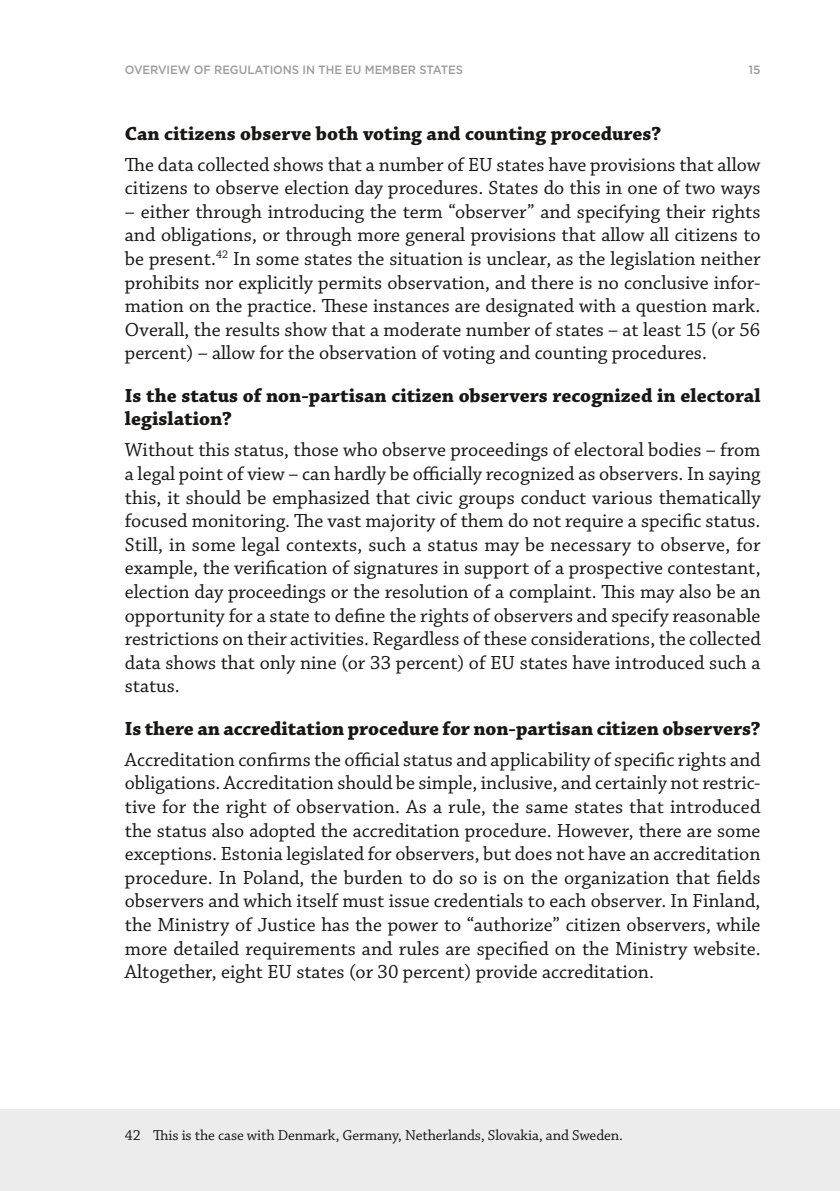
<style>
.page{position:relative;width:840px;height:1191px;background:#fff}
.page>*{position:absolute;margin:0;border:0;box-sizing:border-box;transform-origin:0 0}
.text_main{font:20px/23.6px "Chaparral Pro";color:#181716;text-align:justify}
.header4{font:700 20px/23.6px "Chaparral Pro";color:#181716}
.footnote{font:15.2px "Chaparral Pro";letter-spacing:-.01em;color:#181716}
.t1{font:500 12px "Gotham";letter-spacing:-.005em;color:#9c9c9d;scale:.95 1}
.t2{font:500 12px "Gotham";letter-spacing:-.005em;color:#9c9c9d}
</style>
<div class="page">
<div style="left:0;top:1109px;width:839px;height:82px;background:#ececec"></div>
<p class="t1" style="left:125px;top:61px;width:166px">OVERVIEW OF REGULATIONS</p>
<p class="t1" style="left:302px;top:61px;width:154px">IN THE EU MEMBER STATES</p>
<p class="t2" style="left:748px;top:61px;width:14px">15</p>
<h2 class="header4" style="left:125px;top:122px;width:537px">Can citizens observe both voting and counting procedures?</h2>
<p class="text_main" style="left:125px;top:153px;width:636px">The data collected shows that a number of EU states have provisions that allow citizens to observe election day procedures. States do this in one of two ways</p>
<p class="text_main" style="left:125px;top:200px;width:636px">– either through introducing the term “observer” and specifying their rights and obligations, or through more general provisions that allow all citizens to be present.<sup>42</sup> In some states the situation is unclear, as the legislation neither prohibits nor explicitly permits observation, and there is no conclusive infor&shy;mation on the practice. These instances are designated with a question mark.<br>Overall, the results show that a moderate number of states – at least 15 (or 56 percent) – allow for the observation of voting and counting procedures.</p>
<h2 class="header4" style="left:125px;top:384px;width:636px">Is the status of non-partisan citizen observers recognized in electoral legislation?</h2>
<p class="text_main" style="left:125px;top:439px;width:637px">Without this status, those who observe proceedings of electoral bodies – from a legal point of view – can hardly be officially recognized as observers. In saying this, it should be emphasized that civic groups conduct various thematically focused monitoring. The vast majority of them do not require a specific status.<br>Still, in some legal contexts, such a status may be necessary to observe, for example, the verification of signatures in support of a prospective contestant, election day proceedings or the resolution of a complaint. This may also be an opportunity for a state to define the rights of observers and specify reasonable restrictions on their activities. Regardless of these considerations, the collected data shows that only nine (or 33 percent) of EU states have introduced such a status.</p>
<h2 class="header4" style="left:125px;top:717px;width:637px">Is there an accreditation procedure for non-partisan citizen observers?</h2>
<p class="text_main" style="left:125px;top:748px;width:637px">Accreditation confirms the official status and applicability of specific rights and obligations. Accreditation should be simple, inclusive, and certainly not restric&shy;tive for the right of observation. As a rule, the same states that introduced the status also adopted the accreditation procedure. However, there are some exceptions. Estonia legislated for observers, but does not have an accreditation procedure. In Poland, the burden to do so is on the organization that fields observers and which itself must issue credentials to each observer. In Finland, the Ministry of Justice has the power to “authorize” citizen observers, while more detailed requirements and rules are specified on the Ministry website.<br>Altogether, eight EU states (or 30 percent) provide accreditation.</p>
<p class="footnote" style="left:125px;top:1126px;width:499px">42 This is the case with Denmark, Germany, Netherlands, Slovakia, and Sweden.</p>
</div>
